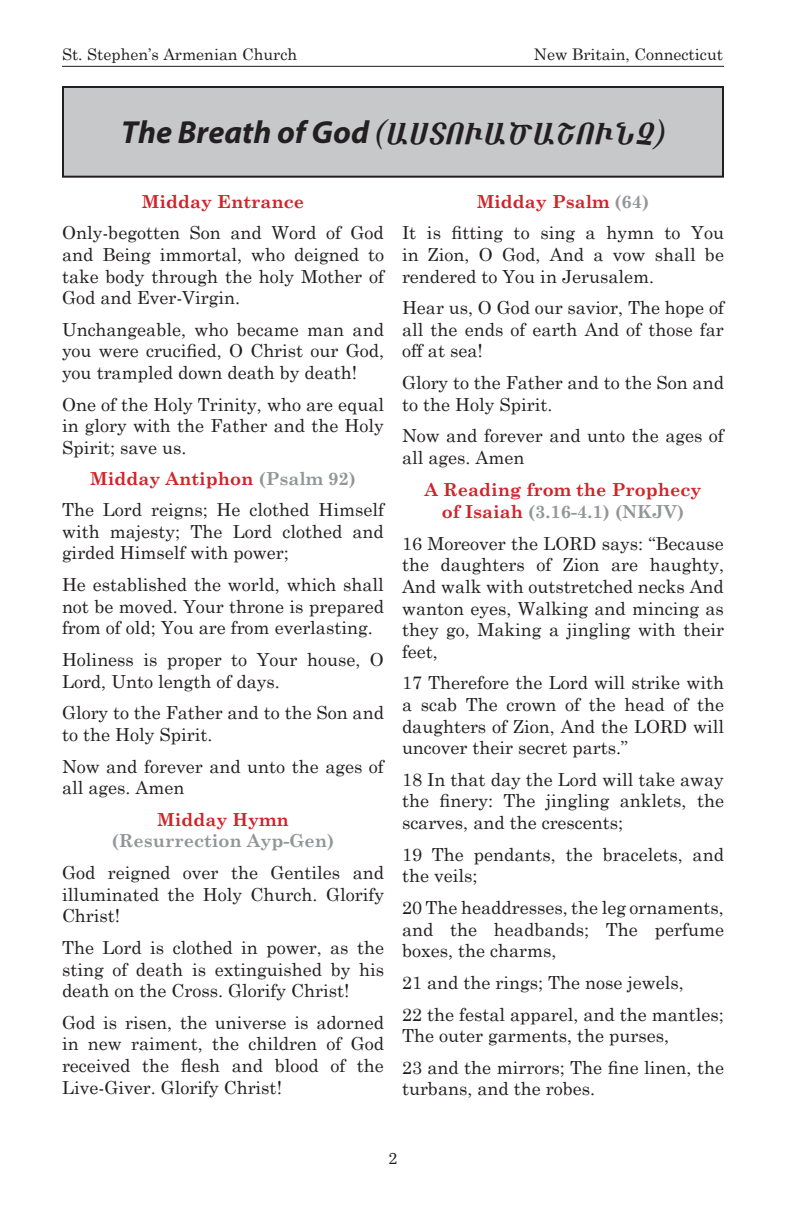
<style>
.page{position:relative;width:792px;height:1224px;background:#fff}
.page>*{position:absolute;margin:0;border:0;box-sizing:border-box;transform-origin:0 0}
.t1{font:italic 32px "Barz GT Script";color:#231f20}
.Bible_Text{font:18px/21.6px "Century Schoolbook";color:#231f20;text-align:justify}
.Bible_Chapter{font:700 18px/21.6px "Century Schoolbook";color:#d1232a;text-align:center}
.Bible_Chapter-2{font:700 18px/21.6px "Century Schoolbook";color:#939598;text-align:center}
.t2{font:16px "Century Schoolbook";color:#231f20}
.t3{font:16px "Bressay";color:#231f20}
.s1{font-family:"Myriad Pro";font-weight:700}
.s2{color:#939598}
.s3{color:#d1232a}
</style>
<div class="page">
<hr style="left:62px;top:66px;width:662px;height:1px;background:#231f20">
<div style="left:63px;top:87px;width:660px;height:90px;background:#c7c8ca"></div>
<div style="left:62px;top:86px;width:662px;height:92px;border:2px solid #231f20"></div>
<p class="t2" style="left:62px;top:44px;width:237px">St. Stephen’s Armenian Church</p>
<p class="t2" style="left:534px;top:44px;width:191px">New Britain, Connecticut</p>
<p class="t1" style="left:121px;top:112px;width:545px"><span class="s1">The Breath of God</span> (ԱՍՏՈՒԱԾԱՇՈՒՆՉ)</p>
<p class="Bible_Chapter" style="left:142px;top:190px;width:164px">Midday Entrance</p>
<p class="Bible_Text" style="left:62px;top:222px;width:324px">Only-begotten Son and Word of God and Being immortal, who deigned to take body through the holy Mother of God and Ever-Virgin.</p>
<p class="Bible_Text" style="left:62px;top:318px;width:324px">Unchangeable, who became man and you were crucified, O Christ our God, you trampled down death by death!</p>
<p class="Bible_Text" style="left:62px;top:393px;width:324px">One of the Holy Trinity, who are equal in glory with the Father and the Holy Spirit; save us.</p>
<p class="Bible_Chapter" style="left:90px;top:467px;width:267px">Midday Antiphon <span class="s2">(Psalm 92)</span></p>
<p class="Bible_Text" style="left:62px;top:499px;width:324px">The Lord reigns; He clothed Himself with majesty; The Lord clothed and girded Himself with power;</p>
<p class="Bible_Text" style="left:62px;top:573px;width:324px">He established the world, which shall not be moved. Your throne is prepared from of old; You are from everlasting.</p>
<p class="Bible_Text" style="left:62px;top:648px;width:324px">Holiness is proper to Your house, O<br>Lord, Unto length of days.</p>
<p class="Bible_Text" style="left:62px;top:702px;width:324px">Glory to the Father and to the Son and to the Holy Spirit.</p>
<p class="Bible_Text" style="left:62px;top:755px;width:323px">Now and forever and unto the ages of all ages. Amen</p>
<p class="Bible_Chapter-2" style="left:112px;top:808px;width:224px"><span class="s3">Midday Hymn </span>(Resurrection Ayp-Gen)</p>
<p class="Bible_Text" style="left:62px;top:861px;width:324px">God reigned over the Gentiles and illuminated the Holy Church. Glorify Christ!</p>
<p class="Bible_Text" style="left:62px;top:936px;width:324px">The Lord is clothed in power, as the sting of death is extinguished by his death on the Cross. Glorify Christ!</p>
<p class="Bible_Text" style="left:62px;top:1011px;width:324px">God is risen, the universe is adorned in new raiment, the children of God received the flesh and blood of the Live-Giver. Glorify Christ!</p>
<p class="Bible_Chapter" style="left:477px;top:190px;width:174px">Midday Psalm <span class="s2">(64)</span></p>
<p class="Bible_Text" style="left:402px;top:222px;width:324px">It is fitting to sing a hymn to You in Zion, O God, And a vow shall be rendered to You in Jerusalem.</p>
<p class="Bible_Text" style="left:402px;top:297px;width:324px">Hear us, O God our savior, The hope of all the ends of earth And of those far off at sea!</p>
<p class="Bible_Text" style="left:402px;top:371px;width:324px">Glory to the Father and to the Son and to the Holy Spirit.</p>
<p class="Bible_Text" style="left:402px;top:425px;width:323px">Now and forever and unto the ages of all ages. Amen</p>
<p class="Bible_Chapter" style="left:424px;top:479px;width:279px">A Reading from the Prophecy of Isaiah <span class="s2">(3.16-4.1) (NKJV)</span></p>
<p class="Bible_Text" style="left:402px;top:532px;width:324px">16 Moreover the LORD says: “Because the daughters of Zion are haughty, And walk with outstretched necks And wanton eyes, Walking and mincing as they go, Making a jingling with their feet,</p>
<p class="Bible_Text" style="left:402px;top:672px;width:324px">17 Therefore the Lord will strike with a scab The crown of the head of the daughters of Zion, And the LORD will uncover their secret parts.”</p>
<p class="Bible_Text" style="left:402px;top:768px;width:324px">18 In that day the Lord will take away the finery: The jingling anklets, the scarves, and the crescents;</p>
<p class="Bible_Text" style="left:402px;top:843px;width:324px">19 The pendants, the bracelets, and the veils;</p>
<p class="Bible_Text" style="left:402px;top:896px;width:324px">20 The headdresses, the leg ornaments, and the headbands; The perfume boxes, the charms,</p>
<p class="Bible_Text" style="left:402px;top:971px;width:283px">21 and the rings; The nose jewels,</p>
<p class="Bible_Text" style="left:402px;top:1003px;width:323px">22 the festal apparel, and the mantles;<br>The outer garments, the purses,</p>
<p class="Bible_Text" style="left:402px;top:1056px;width:324px">23 and the mirrors; The fine linen, the turbans, and the robes.</p>
<p class="t3" style="left:389px;top:1149px;width:10px">2</p>
</div>
